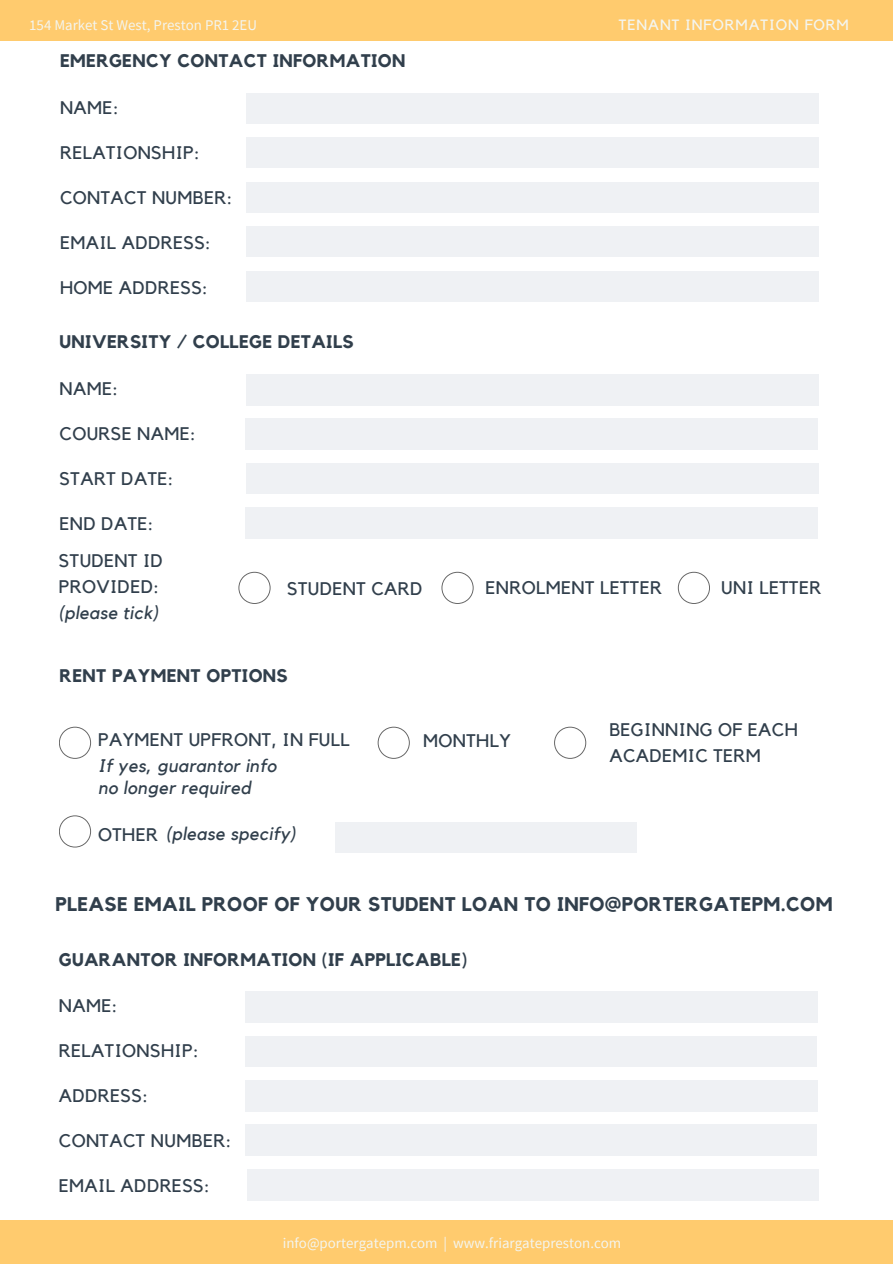
<style>
.page{position:relative;width:893px;height:1264px;background:#fff}
.page>*{position:absolute;margin:0;border:0;box-sizing:border-box;transform-origin:0 0}
.t1{font:700 19.65px "Kollektif";letter-spacing:.02em;color:#313f4c}
.t2{font:18.15px/25.8px "Kollektif";letter-spacing:.02em;color:#313f4c}
.t3{font:700 18.15px "Kollektif";letter-spacing:.02em;color:#313f4c}
.t4{font:italic 18.15px "Kollektif";letter-spacing:.02em;color:#313f4c}
.t5{font:14.85px "Source Sans Pro";color:#f4f5ef}
.t6{font:14.85px "Kollektif";letter-spacing:.06em;color:#f4f5ef}
</style>
<div class="page">
<div style="left:0;top:0;width:892px;height:40px;background:#ffcb6e"></div>
<div style="left:0;top:1220px;width:892px;height:43px;background:#ffcb6e"></div>
<div style="left:247px;top:93px;width:571px;height:30px;background:#eff1f4"></div>
<div style="left:246px;top:137px;width:572px;height:31px;background:#eff1f4"></div>
<div style="left:247px;top:182px;width:571px;height:30px;background:#eff1f4"></div>
<div style="left:246px;top:226px;width:572px;height:31px;background:#eff1f4"></div>
<div style="left:246px;top:271px;width:572px;height:31px;background:#eff1f4"></div>
<div style="left:246px;top:374px;width:572px;height:31px;background:#eff1f4"></div>
<div style="left:246px;top:419px;width:571px;height:30px;background:#eff1f4"></div>
<div style="left:246px;top:463px;width:572px;height:31px;background:#eff1f4"></div>
<div style="left:246px;top:508px;width:571px;height:30px;background:#eff1f4"></div>
<div style="left:334px;top:822px;width:302px;height:30px;background:#eff1f4"></div>
<div style="left:245px;top:991px;width:572px;height:31px;background:#eff1f4"></div>
<div style="left:245px;top:1036px;width:571px;height:30px;background:#eff1f4"></div>
<div style="left:245px;top:1080px;width:572px;height:30px;background:#eff1f4"></div>
<div style="left:245px;top:1124px;width:571px;height:31px;background:#eff1f4"></div>
<div style="left:247px;top:1169px;width:571px;height:30px;background:#eff1f4"></div>
<svg style="left:238px;top:572px;width:32px;height:32px"></svg>
<svg style="left:441px;top:572px;width:32px;height:32px"></svg>
<svg style="left:677px;top:572px;width:33px;height:32px"></svg>
<svg style="left:59px;top:726px;width:32px;height:32px"></svg>
<svg style="left:377px;top:726px;width:33px;height:32px"></svg>
<svg style="left:554px;top:726px;width:32px;height:32px"></svg>
<svg style="left:59px;top:815px;width:32px;height:32px"></svg>
<p class="t5" style="left:29px;top:15px;width:229px">154 Market St West, Preston PR1 2EU</p>
<p class="t3" style="left:60px;top:52px;width:347px">EMERGENCY CONTACT INFORMATION</p>
<p class="t2" style="left:60px;top:95px;width:60px">NAME:</p>
<p class="t2" style="left:60px;top:140px;width:141px">RELATIONSHIP:</p>
<p class="t2" style="left:60px;top:185px;width:174px">CONTACT NUMBER:</p>
<p class="t2" style="left:60px;top:230px;width:152px">EMAIL ADDRESS:</p>
<p class="t2" style="left:60px;top:275px;width:149px">HOME ADDRESS:</p>
<p class="t3" style="left:60px;top:334px;width:295px">UNIVERSITY / COLLEGE DETAILS</p>
<p class="t2" style="left:60px;top:377px;width:60px">NAME:</p>
<p class="t2" style="left:60px;top:422px;width:138px">COURSE NAME:</p>
<p class="t2" style="left:60px;top:467px;width:115px">START DATE:</p>
<p class="t2" style="left:60px;top:512px;width:95px">END DATE:</p>
<p class="t6" style="left:619px;top:18px;width:231px">TENANT INFORMATION FORM</p>
<p class="t2" style="left:59px;top:548px;width:106px">STUDENT ID<br>PROVIDED:</p>
<p class="t4" style="left:59px;top:604px;width:101px">(please tick)</p>
<p class="t2" style="left:287px;top:576px;width:137px">STUDENT CARD</p>
<p class="t2" style="left:485px;top:575px;width:178px">ENROLMENT LETTER</p>
<p class="t3" style="left:60px;top:667px;width:230px">RENT PAYMENT OPTIONS</p>
<p class="t2" style="left:721px;top:575px;width:102px">UNI LETTER</p>
<p class="t2" style="left:98px;top:727px;width:253px">PAYMENT UPFRONT, IN FULL</p>
<p class="t2" style="left:423px;top:728px;width:89px">MONTHLY</p>
<p class="t4" style="left:98px;top:757px;width:180px">If yes, guarantor info</p>
<p class="t4" style="left:98px;top:779px;width:154px">no longer required</p>
<p class="t2" style="left:98px;top:822px;width:61px">OTHER</p>
<p class="t4" style="left:166px;top:825px;width:131px">(please specify)</p>
<p class="t2" style="left:609px;top:717px;width:190px">BEGINNING OF EACH</p>
<p class="t2" style="left:609px;top:743px;width:153px">ACADEMIC TERM</p>
<p class="t1" style="left:56px;top:894px;width:778px">PLEASE EMAIL PROOF OF YOUR STUDENT LOAN TO INFO@PORTERGATEPM.COM</p>
<p class="t3" style="left:59px;top:950px;width:410px">GUARANTOR INFORMATION (IF APPLICABLE)</p>
<p class="t2" style="left:59px;top:993px;width:60px">NAME:</p>
<p class="t2" style="left:59px;top:1038px;width:141px">RELATIONSHIP:</p>
<p class="t2" style="left:59px;top:1083px;width:91px">ADDRESS:</p>
<p class="t2" style="left:59px;top:1128px;width:174px">CONTACT NUMBER:</p>
<p class="t2" style="left:59px;top:1173px;width:152px">EMAIL ADDRESS:</p>
<p class="t5" style="left:283px;top:1233px;width:340px">info@portergatepm.com | www.friargatepreston.com</p>
</div>
